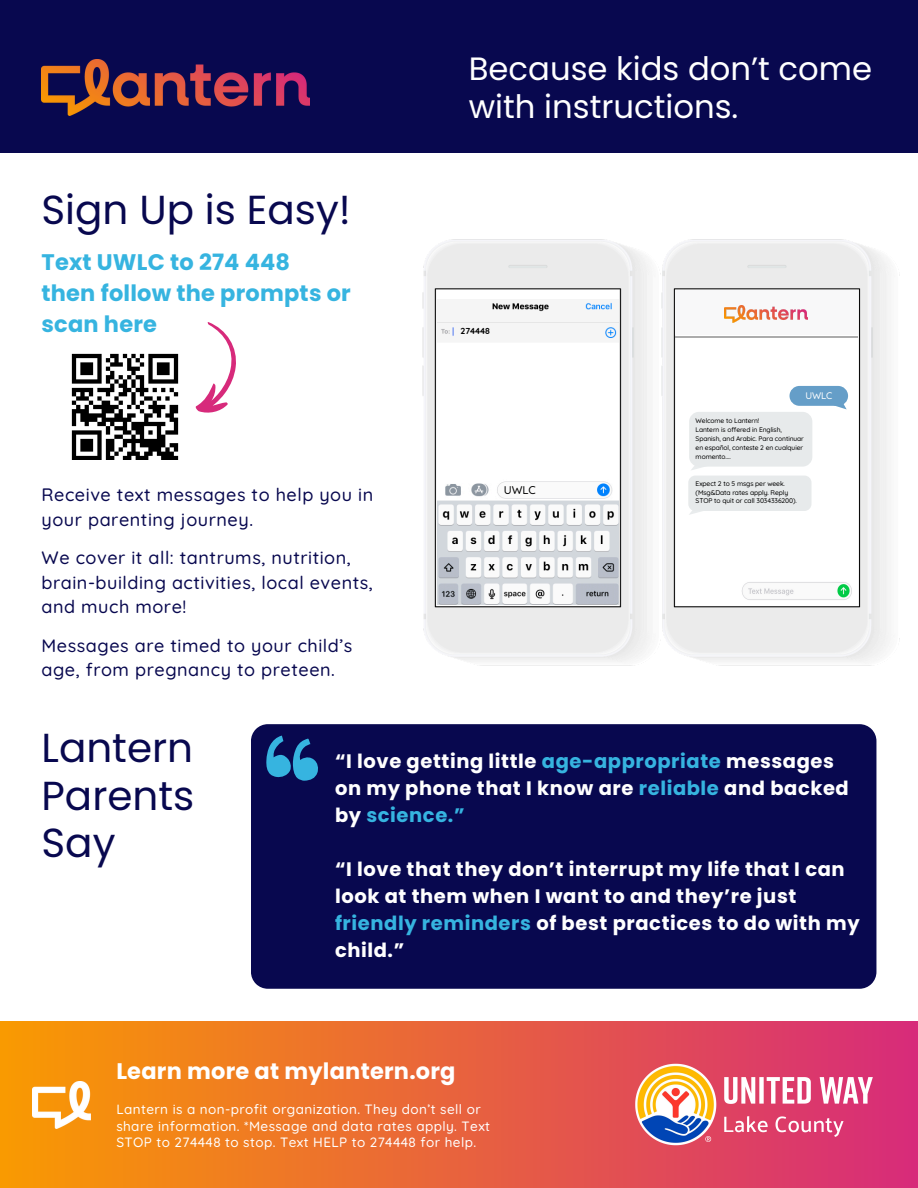
<style>
.page{position:relative;width:918px;height:1188px;background:#fff}
.page>*{position:absolute;margin:0;border:0;box-sizing:border-box;transform-origin:0 0}
.t1{font:40.5px/47.8px "Poppins";color:#08084f;text-align:justify}
.t2{font:32.25px/38.5px "Poppins";color:#fff}
.t3{font:700 22.5px/31px "Poppins";letter-spacing:.01em;color:#36b4e0}
.t4{font:700 22.5px "Poppins";letter-spacing:.01em;color:#fff}
.t5{font:700 19.5px/27px "Poppins";letter-spacing:.03em;color:#fff}
.t6{font:500 18px/24.8px "Quicksand";letter-spacing:.03em;color:#08084f}
.t7{font:500 13.5px/16.8px "Quicksand";letter-spacing:.03em;color:#fff}
.t8{font:500 11.25px "Quicksand";color:#000}
.t9{font:500 9.6px "Quicksand";color:#fff}
.t10{font:700 8.7px "Quicksand";letter-spacing:-.015em;color:#000}
.t11{font:500 6.75px/8.9px "Quicksand";letter-spacing:-.015em;color:#000}
.s1{color:#36b4e0}
</style>
<div class="page">
<div style="left:0;top:0;width:918px;height:153px;background:#08084f"></div>
<div style="left:0;top:1021px;width:918px;height:167px;background:linear-gradient(to right,#f99a01,#d72b7a)"></div>
<img style="left:42px;top:60px;width:267px;height:55px">
<img style="left:32px;top:1081px;width:59px;height:47px">
<img style="left:422px;top:239px;width:478px;height:427px">
<img style="left:437px;top:299px;width:181px;height:305px">
<svg style="left:834px;top:401px;width:13px;height:8px"></svg>
<div style="left:790px;top:386px;width:58px;height:20px;background:#659ec8;border-radius:10px"></div>
<svg style="left:690px;top:462px;width:18px;height:9px"></svg>
<div style="left:689px;top:412px;width:123px;height:55px;background:#e7eaeb;border-radius:10px"></div>
<svg style="left:689px;top:508px;width:17px;height:7px"></svg>
<div style="left:688px;top:476px;width:124px;height:35px;background:#e7eaeb;border-radius:7px"></div>
<img style="left:740px;top:579px;width:113px;height:23px">
<div style="left:675px;top:290px;width:182px;height:45px;background:#f8f8f9"></div>
<hr style="left:675px;top:336px;width:182px;height:1px;background:#acacac">
<img style="left:725px;top:305px;width:83px;height:17px">
<svg style="left:196px;top:322px;width:40px;height:91px"></svg>
<div style="left:251px;top:724px;width:625px;height:265px;background:#08084f"></div>
<svg style="left:266px;top:736px;width:53px;height:45px;background:#1f5e97"></svg>
<div style="left:684px;top:518px;width:135px;height:54px;background:#fff"></div>
<img style="left:71px;top:353px;width:108px;height:107px">
<img style="left:633px;top:1063px;width:242px;height:84px">
<p class="t1" style="left:42px;top:185px;width:311px">Sign Up is Easy!</p>
<p class="t3" style="left:42px;top:246px;width:311px">Text UWLC to 274 448<br>then follow the prompts or scan here</p>
<p class="t6" style="left:42px;top:482px;width:333px">Receive text messages to help you in your parenting journey.</p>
<h6 class="t6" style="left:42px;top:545px;width:333px">We cover it all: tantrums, nutrition, brain-building activities, local events, and much more!</h6>
<p class="t6" style="left:42px;top:633px;width:312px">Messages are timed to your child’s age, from pregnancy to preteen.</p>
<p class="t2" style="left:469px;top:49px;width:405px">Because kids don’t come with instructions.</p>
<h1 class="t10" style="left:461px;top:326px;width:31px">274448</h1>
<p class="t8" style="left:504px;top:483px;width:33px">UWLC</p>
<h3 class="t9" style="left:805px;top:390px;width:29px">UWLC</h3>
<p class="t11" style="left:696px;top:416px;width:65px">Welcome to Lantern!</p>
<h4 class="t11" style="left:696px;top:425px;width:110px">Lantern is offered in English,<br>Spanish, and Arabic. Para continuar en español, conteste 2 en cualquier momento....</h4>
<h4 class="t11" style="left:696px;top:479px;width:91px">Expect 2 to 5 msgs per week.</h4>
<h4 class="t11" style="left:696px;top:488px;width:94px">(Msg&amp;Data rates apply. Reply</h4>
<p class="t11" style="left:696px;top:496px;width:103px">STOP to quit or call 3034336200).</p>
<p class="t1" style="left:42px;top:724px;width:154px">Lantern Parents Say</p>
<p class="t5" style="left:335px;top:747px;width:515px">“I love getting little <span class="s1">age-appropriate</span> messages on my phone that I know are <span class="s1">reliable</span> and backed by <span class="s1">science.”</span></p>
<h2 class="t5" style="left:335px;top:855px;width:526px">“I love that they don’t interrupt my life that I can look at them when I want to and they’re just <span class="s1">friendly reminders</span> of best practices to do with my child.”</h2>
<p class="t4" style="left:116px;top:1056px;width:341px">Learn more at mylantern.org</p>
<p class="t7" style="left:116px;top:1100px;width:375px">Lantern is a non-profit organization. They don’t sell or share information. *Message and data rates apply. Text<br>STOP to 274448 to stop. Text HELP to 274448 for help.</p>
</div>
